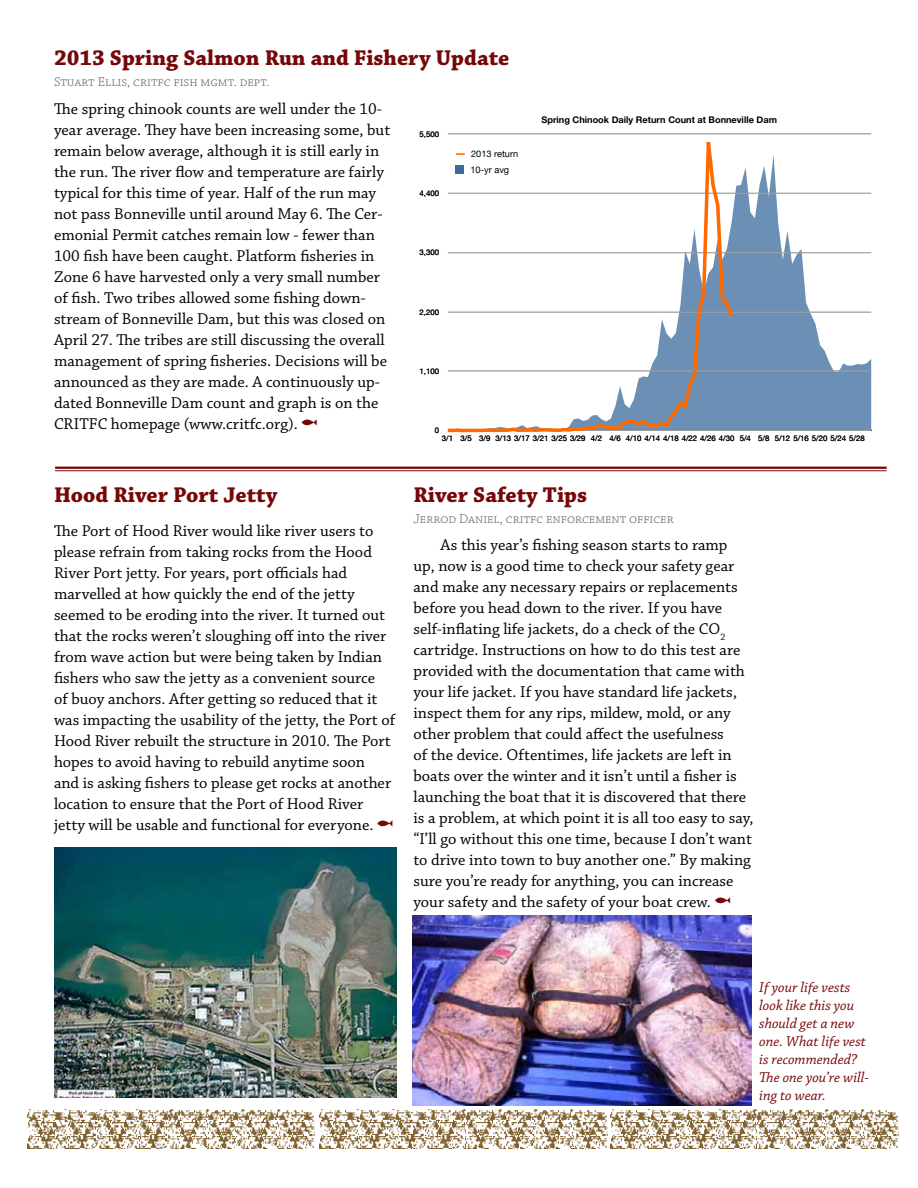
<style>
.page{position:relative;width:918px;height:1188px;background:#fff}
.page>*{position:absolute;margin:0;border:0;box-sizing:border-box;transform-origin:0 0}
.t1{font:700 22.5px "Chaparral Pro";color:#760709}
.t2{font:16.5px/21px "Chaparral Pro";color:#000}
.t3{font:italic 15px/18px "Chaparral Pro";color:#760709}
.t4{font:300 13.5px "Chaparral Pro";color:#636466}
.t5{font:700 9.15px "Helvetica Neue";color:#000}
.t6{font:9.15px/15.8px "Helvetica Neue";color:#000}
.t7{font:7.8px "Helvetica Neue";color:#000}
</style>
<div class="page">
<img style="left:27px;top:1109px;width:872px;height:40px">
<img style="left:54px;top:847px;width:342px;height:250px">
<hr style="left:448px;top:430px;width:424px;height:1px;background:#000">
<svg style="left:736px;top:155px;width:135px;height:275px;fill:#6c90b5"></svg>
<hr style="left:448px;top:430px;width:423px;height:1px;background:#aaa">
<hr style="left:448px;top:371px;width:423px;height:1px;background:#aaa">
<hr style="left:448px;top:312px;width:423px;height:1px;background:#aaa">
<hr style="left:448px;top:252px;width:423px;height:1px;background:#aaa">
<hr style="left:448px;top:193px;width:423px;height:1px;background:#aaa">
<hr style="left:448px;top:133px;width:423px;height:1px;background:#aaa">
<svg style="left:447px;top:134px;width:289px;height:299px"></svg>
<svg style="left:456px;top:153px;width:9px;height:2px"></svg>
<div style="left:455px;top:165px;width:9px;height:9px;background:#3b6c9d"></div>
<hr style="left:55px;top:467px;width:832px;height:2px;background:#760709">
<hr style="left:55px;top:470px;width:832px;height:1px;background:#760709">
<img style="left:413px;top:915px;width:338px;height:190px">
<h1 class="t1" style="left:54px;top:45px;width:457px">2013 Spring Salmon Run and Fishery Update</h1>
<p class="t4" style="left:54px;top:75px;width:217px">Stuart Ellis, critfc fish mgmt. dept.</p>
<p class="t2" style="left:54px;top:99px;width:338px">The spring chinook counts are well under the 10- year average. They have been increasing some, but remain below average, although it is still early in the run. The river flow and temperature are fairly typical for this time of year. Half of the run may not pass Bonneville until around May 6. The Cer&shy;emonial Permit catches remain low - fewer than 100 fish have been caught. Platform fisheries in Zone 6 have harvested only a very small number of fish. Two tribes allowed some fishing down&shy;stream of Bonneville Dam, but this was closed on April 27. The tribes are still discussing the overall management of spring fisheries. Decisions will be announced as they are made. A continuously up&shy;dated Bonneville Dam count and graph is on the CRITFC homepage (www.critfc.org).</p>
<p class="t7" style="left:420px;top:128px;width:21px">5,500</p>
<p class="t6" style="left:470px;top:147px;width:49px">2013 return<br>10-yr avg</p>
<p class="t7" style="left:420px;top:188px;width:21px">4,400</p>
<p class="t7" style="left:420px;top:247px;width:21px">3,300</p>
<p class="t7" style="left:420px;top:306px;width:21px">2,200</p>
<p class="t7" style="left:420px;top:366px;width:21px">1,100</p>
<p class="t7" style="left:435px;top:425px;width:6px">0</p>
<p class="t5" style="left:541px;top:113px;width:237px">Spring Chinook Daily Return Count at Bonneville Dam</p>
<p class="t7" style="left:442px;top:433px;width:424px">3/1 3/5 3/9 3/13 3/17 3/21 3/25 3/29 4/2 4/6 4/10 4/14 4/18 4/22 4/26 4/30 5/4 5/8 5/12 5/16 5/20 5/24 5/28</p>
<h1 class="t1" style="left:54px;top:481px;width:225px">Hood River Port Jetty</h1>
<p class="t2" style="left:54px;top:521px;width:343px">The Port of Hood River would like river users to please refrain from taking rocks from the Hood River Port jetty. For years, port officials had marvelled at how quickly the end of the jetty seemed to be eroding into the river. It turned out that the rocks weren’t sloughing off into the river from wave action but were being taken by Indian fishers who saw the jetty as a convenient source<br>of buoy anchors. After getting so reduced that it was impacting the usability of the jetty, the Port of Hood River rebuilt the structure in 2010. The Port hopes to avoid having to rebuild anytime soon<br>and is asking fishers to please get rocks at another location to ensure that the Port of Hood River jetty will be usable and functional for everyone.</p>
<h1 class="t1" style="left:413px;top:481px;width:175px">River Safety Tips</h1>
<p class="t4" style="left:413px;top:511px;width:262px">Jerrod Daniel, critfc enforcement officer</p>
<p class="t2" style="left:413px;top:535px;width:342px;text-indent:27px">As this year’s fishing season starts to ramp<br>up, now is a good time to check your safety gear and make any necessary repairs or replacements before you head down to the river. If you have self-inflating life jackets, do a check of the CO<sub>2 </sub>cartridge. Instructions on how to do this test are provided with the documentation that came with your life jacket. If you have standard life jackets, inspect them for any rips, mildew, mold, or any other problem that could affect the usefulness<br>of the device. Oftentimes, life jackets are left in boats over the winter and it isn’t until a fisher is launching the boat that it is discovered that there is a problem, at which point it is all too easy to say, “I’ll go without this one time, because I don’t want to drive into town to buy another one.” By making sure you’re ready for anything, you can increase your safety and the safety of your boat crew.</p>
<p class="t3" style="left:759px;top:978px;width:111px">If your life vests look like this you should get a new one. What life vest is recommended?<br>The one you’re will&shy;ing to wear.</p>
</div>
